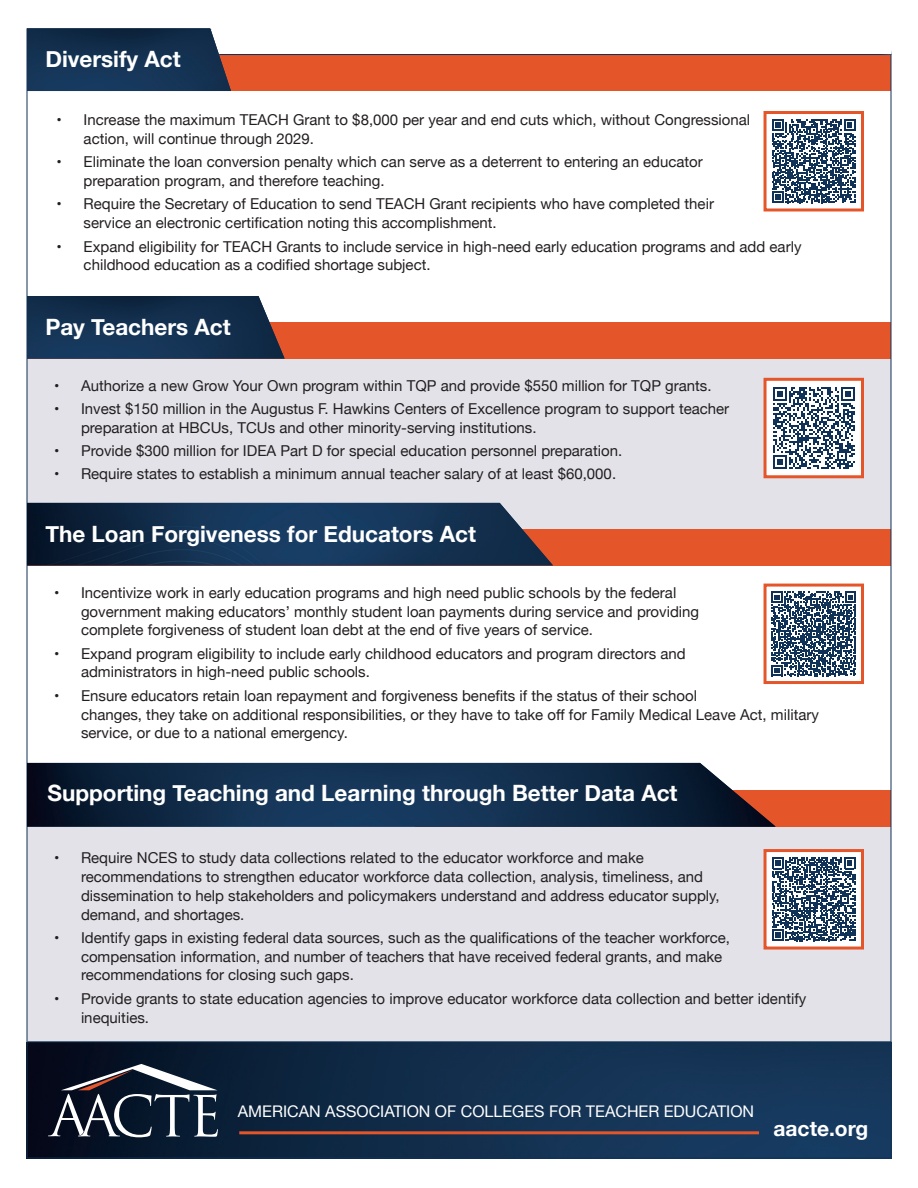
<style>
.page{position:relative;width:918px;height:1188px;background:#fff}
.page>*{position:absolute;margin:0;border:0;box-sizing:border-box;transform-origin:0 0}
.t1{font:700 22.5px "Helvetica Neue";color:#fff}
.t2{font:700 21px "Helvetica Neue";color:#fff}
.t3{font:16.05px "Helvetica Neue";color:#fff}
.t4{font:15px/18.8px "Helvetica Neue";color:#231f20}
</style>
<div class="page">
<img style="left:29px;top:1042px;width:860px;height:114px">
<div style="left:27px;top:827px;width:864px;height:214px;background:#e2e2e8"></div>
<div style="left:416px;top:790px;width:475px;height:37px;background:#e5552a"></div>
<div style="left:27px;top:359px;width:864px;height:170px;background:#e2e2e8"></div>
<div style="left:27px;top:322px;width:864px;height:37px;background:#e5552a"></div>
<div style="left:27px;top:529px;width:864px;height:36px;background:#e5552a"></div>
<svg style="left:772px;top:119px;width:84px;height:84px"></svg>
<div style="left:764px;top:111px;width:100px;height:100px;border:3px solid #e5552a"></div>
<div style="left:765px;top:379px;width:97px;height:98px;background:#fff"></div>
<svg style="left:773px;top:387px;width:82px;height:82px"></svg>
<div style="left:764px;top:378px;width:100px;height:100px;border:3px solid #e5552a"></div>
<svg style="left:771px;top:591px;width:85px;height:85px"></svg>
<div style="left:764px;top:584px;width:100px;height:100px;border:3px solid #e5552a"></div>
<div style="left:765px;top:851px;width:97px;height:97px;background:#fff"></div>
<svg style="left:772px;top:857px;width:84px;height:84px"></svg>
<div style="left:764px;top:849px;width:100px;height:101px;border:3px solid #e5552a"></div>
<img style="left:27px;top:296px;width:258px;height:63px">
<img style="left:27px;top:503px;width:526px;height:62px">
<img style="left:27px;top:763px;width:749px;height:64px">
<hr style="left:239px;top:1131px;width:520px;height:3px;background:#e5552a">
<svg style="left:27px;top:28px;width:865px;height:63px"></svg>
<hr style="left:27px;top:1041px;width:864px;height:1px;background:#103256">
<svg style="left:48px;top:1064px;width:170px;height:73px"></svg>
<p class="t1" style="left:45px;top:42px;width:137px">Diversify Act</p>
<p class="t4" style="left:84px;top:111px;width:668px;text-indent:-27px">• Increase the maximum TEACH Grant to $8,000 per year and end cuts which, without Congressional action, will continue through 2029.</p>
<p class="t4" style="left:84px;top:154px;width:621px;text-indent:-27px">• Eliminate the loan conversion penalty which can serve as a deterrent to entering an educator preparation program, and therefore teaching.</p>
<p class="t4" style="left:84px;top:196px;width:632px;text-indent:-27px">• Require the Secretary of Education to send TEACH Grant recipients who have completed their service an electronic certification noting this accomplishment.</p>
<p class="t4" style="left:84px;top:238px;width:719px;text-indent:-27px">• Expand eligibility for TEACH Grants to include service in high-need early education programs and add early childhood education as a codified shortage subject.</p>
<p class="t1" style="left:45px;top:309px;width:187px">Pay Teachers Act</p>
<p class="t4" style="left:54px;top:377px;width:659px">• Authorize a new Grow Your Own program within TQP and provide $550 million for TQP grants.</p>
<p class="t4" style="left:81px;top:400px;width:650px;text-indent:-27px">• Invest $150 million in the Augustus F. Hawkins Centers of Excellence program to support teacher preparation at HBCUs, TCUs and other minority-serving institutions.</p>
<p class="t4" style="left:54px;top:442px;width:570px">• Provide $300 million for IDEA Part D for special education personnel preparation.</p>
<p class="t4" style="left:54px;top:466px;width:564px">• Require states to establish a minimum annual teacher salary of at least $60,000.</p>
<p class="t1" style="left:45px;top:516px;width:432px">The Loan Forgiveness for Educators Act</p>
<p class="t4" style="left:81px;top:584px;width:620px;text-indent:-27px">• Incentivize work in early education programs and high need public schools by the federal government making educators’ monthly student loan payments during service and providing complete forgiveness of student loan debt at the end of five years of service.</p>
<p class="t4" style="left:81px;top:645px;width:606px;text-indent:-27px">• Expand program eligibility to include early childhood educators and program directors and administrators in high-need public schools.</p>
<p class="t4" style="left:81px;top:687px;width:739px;text-indent:-27px">• Ensure educators retain loan repayment and forgiveness benefits if the status of their school<br>changes, they take on additional responsibilities, or they have to take off for Family Medical Leave Act, military service, or due to a national emergency.</p>
<p class="t1" style="left:48px;top:776px;width:632px">Supporting Teaching and Learning through Better Data Act</p>
<p class="t4" style="left:81px;top:849px;width:640px;text-indent:-27px">• Require NCES to study data collections related to the educator workforce and make recommendations to strengthen educator workforce data collection, analysis, timeliness, and dissemination to help stakeholders and policymakers understand and address educator supply, demand, and shortages.</p>
<p class="t4" style="left:81px;top:929px;width:650px;text-indent:-27px">• Identify gaps in existing federal data sources, such as the qualifications of the teacher workforce, compensation information, and number of teachers that have received federal grants, and make recommendations for closing such gaps.</p>
<p class="t4" style="left:81px;top:990px;width:727px;text-indent:-27px">• Provide grants to state education agencies to improve educator workforce data collection and better identify inequities.</p>
<p class="t3" style="left:238px;top:1100px;width:518px">AMERICAN ASSOCIATION OF COLLEGES FOR TEACHER EDUCATION</p>
<p class="t2" style="left:774px;top:1112px;width:96px">aacte.org</p>
</div>
